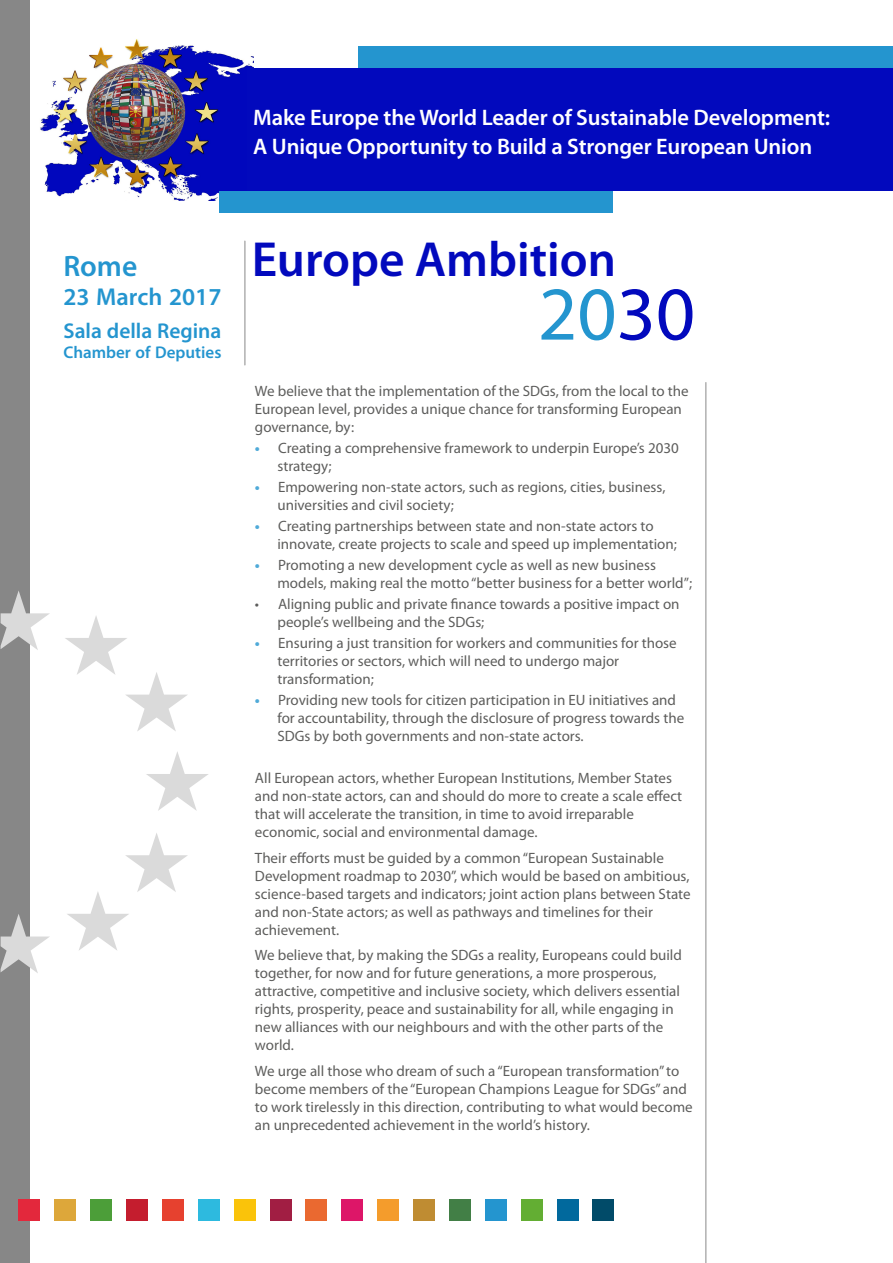
<style>
.page{position:relative;width:893px;height:1263px;background:#fff}
.page>*{position:absolute;margin:0;border:0;box-sizing:border-box;transform-origin:0 0}
.t1{font:76.5px "Myriad Pro";color:#2495cf}
.t2{font:600 49.5px "Myriad Pro";color:#0209bd}
.t3{font:600 29.55px "Myriad Pro";color:#2495cf}
.t4{font:600 24.45px "Myriad Pro";color:#2495cf}
.t5{font:600 22.5px/28.5px "Myriad Pro";letter-spacing:-.005em;color:#fff}
.t6{font:600 21.45px "Myriad Pro";color:#2495cf}
.t7{font:600 16.95px "Myriad Pro";color:#2495cf}
.t8{font:15px/18px "Myriad Pro";color:rgb(29 29 27/.9)}
.s1{color:#0209bd}
.s2{font-weight:700;color:#2495cf}
</style>
<div class="page">
<img style="left:40px;top:39px;width:213px;height:162px">
<div style="left:248px;top:68px;width:645px;height:123px;background:#0209bd"></div>
<div style="left:0;top:0;width:30px;height:1263px;background:#878787"></div>
<div style="left:358px;top:47px;width:535px;height:21px;background:#2495cf"></div>
<hr style="left:705px;top:382px;width:2px;height:881px;background:#b2b2b2">
<div style="left:19px;top:1199px;width:21px;height:22px;background:#e3283c"></div>
<div style="left:54px;top:1199px;width:22px;height:22px;background:#dda73a"></div>
<div style="left:90px;top:1199px;width:22px;height:22px;background:#4c9e39"></div>
<div style="left:126px;top:1199px;width:22px;height:22px;background:#c41d2e"></div>
<div style="left:162px;top:1199px;width:22px;height:22px;background:#e6412f"></div>
<div style="left:198px;top:1199px;width:22px;height:22px;background:#2dbadf"></div>
<div style="left:234px;top:1199px;width:21px;height:22px;background:#fac30a"></div>
<div style="left:270px;top:1199px;width:21px;height:22px;background:#a11e43"></div>
<div style="left:306px;top:1199px;width:21px;height:22px;background:#ea6930"></div>
<div style="left:342px;top:1199px;width:21px;height:22px;background:#dd1668"></div>
<div style="left:377px;top:1199px;width:22px;height:22px;background:#f49c2c"></div>
<div style="left:413px;top:1199px;width:22px;height:22px;background:#bf8c32"></div>
<div style="left:449px;top:1199px;width:22px;height:22px;background:#427f46"></div>
<div style="left:485px;top:1199px;width:22px;height:22px;background:#2495cf"></div>
<div style="left:521px;top:1199px;width:21px;height:22px;background:#63ae33"></div>
<div style="left:557px;top:1199px;width:21px;height:22px;background:#01699d"></div>
<div style="left:593px;top:1199px;width:21px;height:22px;background:#014b69"></div>
<hr style="left:244px;top:241px;width:2px;height:124px;background:#b2b2b2">
<div style="left:220px;top:191px;width:393px;height:21px;background:#2495cf"></div>
<svg style="left:1px;top:591px;width:49px;height:59px"></svg>
<svg style="left:1px;top:914px;width:49px;height:59px"></svg>
<svg style="left:65px;top:616px;width:123px;height:115px"></svg>
<svg style="left:146px;top:752px;width:62px;height:59px"></svg>
<svg style="left:67px;top:833px;width:121px;height:117px"></svg>
<h3 class="t5" style="left:253px;top:104px;width:578px">Make Europe the World Leader of Sustainable Development:<br>A Unique Opportunity to Build a Stronger European Union</h3>
<h3 class="t3" style="left:63px;top:250px;width:75px">Rome</h3>
<h3 class="t4" style="left:63px;top:284px;width:160px">23 March 2017</h3>
<h3 class="t6" style="left:63px;top:319px;width:160px">Sala della Regina</h3>
<p class="t7" style="left:63px;top:343px;width:160px">Chamber of Deputies</p>
<h2 class="t2" style="left:252px;top:232px;width:366px">Europe Ambition</h2>
<h1 class="t1" style="left:538px;top:272px;width:159px">20<span class="s1">30</span></h1>
<p class="t8" style="left:255px;top:382px;width:435px">We believe that the implementation of the SDGs, from the local to the<br>European level, provides a unique chance for transforming European governance, by:</p>
<p class="t8" style="left:277px;top:439px;width:403px;text-indent:-22px"><span class="s2">•</span> Creating a comprehensive framework to underpin Europe’s 2030 strategy;</p>
<p class="t8" style="left:277px;top:478px;width:389px;text-indent:-22px"><span class="s2">•</span> Empowering non-state actors, such as regions, cities, business, universities and civil society;</p>
<p class="t8" style="left:277px;top:517px;width:401px;text-indent:-22px"><span class="s2">•</span> Creating partnerships between state and non-state actors to innovate, create projects to scale and speed up implementation;</p>
<p class="t8" style="left:277px;top:556px;width:416px;text-indent:-22px"><span class="s2">•</span> Promoting a new development cycle as well as new business models, making real the motto “better business for a better world”;</p>
<p class="t8" style="left:277px;top:595px;width:404px;text-indent:-22px">• Aligning public and private finance towards a positive impact on people’s wellbeing and the SDGs;</p>
<p class="t8" style="left:277px;top:634px;width:401px;text-indent:-22px"><span class="s2">•</span> Ensuring a just transition for workers and communities for those territories or sectors, which will need to undergo major transformation;</p>
<p class="t8" style="left:277px;top:691px;width:408px;text-indent:-22px"><span class="s2">•</span> Providing new tools for citizen participation in EU initiatives and for accountability, through the disclosure of progress towards the<br>SDGs by both governments and non-state actors.</p>
<p class="t8" style="left:255px;top:769px;width:429px">All European actors, whether European Institutions, Member States and non-state actors, can and should do more to create a scale effect that will accelerate the transition, in time to avoid irreparable economic, social and environmental damage.</p>
<p class="t8" style="left:255px;top:849px;width:437px">Their efforts must be guided by a common “European Sustainable Development roadmap to 2030”, which would be based on ambitious, science-based targets and indicators; joint action plans between State and non-State actors; as well as pathways and timelines for their achievement.</p>
<p class="t8" style="left:255px;top:946px;width:428px">We believe that, by making the SDGs a reality, Europeans could build together, for now and for future generations, a more prosperous, attractive, competitive and inclusive society, which delivers essential rights, prosperity, peace and sustainability for all, while engaging in new alliances with our neighbours and with the other parts of the world.</p>
<p class="t8" style="left:255px;top:1062px;width:439px">We urge all those who dream of such a “European transformation” to become members of the “European Champions League for SDGs” and to work tirelessly in this direction, contributing to what would become an unprecedented achievement in the world’s history.</p>
</div>
